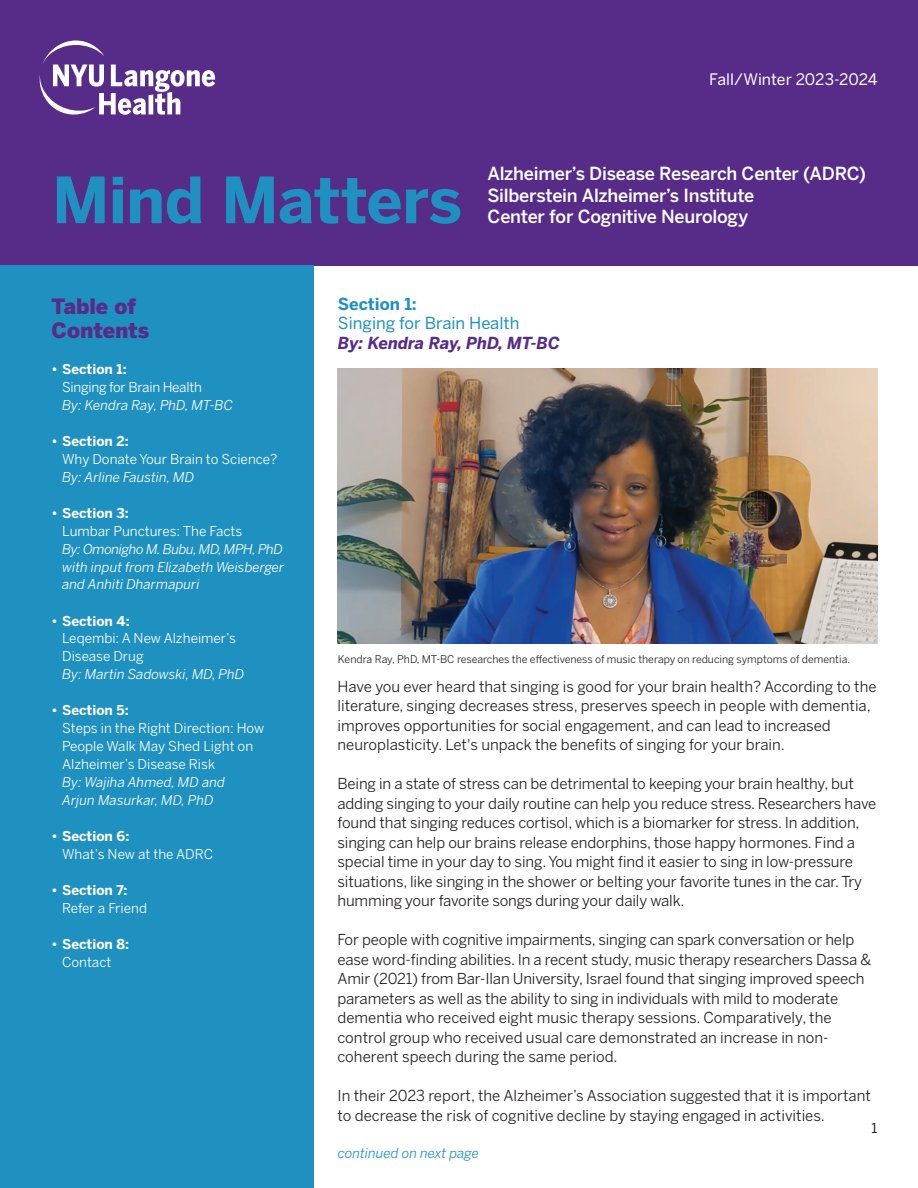
<style>
.page{position:relative;width:918px;height:1188px;background:#fff}
.page>*{position:absolute;margin:0;border:0;box-sizing:border-box;transform-origin:0 0}
.t1{font:700 63.15px "Benton Sans";letter-spacing:-.01em;color:#1f91c1}
.t2{font:900 21px/24px "Benton Sans";letter-spacing:-.005em;color:#572b88}
.t3{font:500 18px/21.6px "Benton Sans";letter-spacing:-.015em;color:#fff}
.t4{font:italic 700 16.5px "Benton Sans";color:#572b88}
.t5{font:16.5px "Benton Sans";color:#1f91c1}
.t6{font:700 16.5px "Benton Sans";color:#1f91c1}
.t7{font:15.75px "Benton Sans";color:#fff}
.t8{font:15px/19.5px "Benton Sans";letter-spacing:-.01em;color:#231f20}
.t9{font:13.5px/18px "Benton Sans";color:#fff}
.t10{font:italic 13.5px/18px "Benton Sans";color:#fff;text-align:justify}
.t11{font:700 13.5px "Benton Sans";color:#fff}
.t12{font:13.5px "Benton Sans";letter-spacing:-.02em;color:#fff}
.t13{font:italic 13.5px "Benton Sans";color:#1f91c1}
.t14{font:13.5px "Benton Sans";color:#231f20}
.t15{font:10.5px "Benton Sans";color:#231f20}
</style>
<div class="page">
<div style="left:0;top:0;width:918px;height:266px;background:#572b88"></div>
<div style="left:0;top:266px;width:313px;height:922px;background:#1f91c1"></div>
<svg style="left:39px;top:40px;width:176px;height:75px"></svg>
<img style="left:338px;top:369px;width:540px;height:275px">
<p class="t7" style="left:709px;top:69px;width:170px">Fall/Winter 2023-2024</p>
<h1 class="t1" style="left:52px;top:163px;width:411px">Mind Matters</h1>
<p class="t3" style="left:488px;top:162px;width:380px">Alzheimer’s Disease Research Center (ADRC)<br>Silberstein Alzheimer’s Institute<br>Center for Cognitive Neurology</p>
<h2 class="t2" style="left:52px;top:294px;width:99px">Table of<br>Contents</h2>
<p class="t11" style="left:52px;top:361px;width:77px">• Section 1:</p>
<p class="t12" style="left:62px;top:379px;width:141px">Singing for Brain Health</p>
<p class="t10" style="left:62px;top:396px;width:172px">By: Kendra Ray, PhD, MT-BC</p>
<p class="t11" style="left:52px;top:433px;width:79px">• Section 2:</p>
<p class="t9" style="left:62px;top:449px;width:217px">Why Donate Your Brain to Science?</p>
<p class="t10" style="left:62px;top:468px;width:134px">By: Arline Faustin, MD</p>
<p class="t11" style="left:52px;top:505px;width:79px">• Section 3:</p>
<p class="t9" style="left:62px;top:521px;width:182px">Lumbar Punctures: The Facts</p>
<p class="t10" style="left:62px;top:540px;width:224px">By: Omonigho M. Bubu, MD, MPH, PhD with input from Elizabeth Weisberger and Anhiti Dharmapuri</p>
<p class="t11" style="left:52px;top:613px;width:80px">• Section 4:</p>
<p class="t9" style="left:62px;top:629px;width:175px">Leqembi: A New Alzheimer’s<br>Disease Drug</p>
<p class="t10" style="left:62px;top:666px;width:184px">By: Martin Sadowski, MD, PhD</p>
<p class="t11" style="left:52px;top:703px;width:79px">• Section 5:</p>
<p class="t9" style="left:62px;top:719px;width:204px">Steps in the Right Direction: How<br>People Walk May Shed Light on<br>Alzheimer’s Disease Risk</p>
<p class="t10" style="left:62px;top:774px;width:164px">By: Wajiha Ahmed, MD and<br>Arjun Masurkar, MD, PhD</p>
<p class="t11" style="left:52px;top:829px;width:79px">• Section 6:</p>
<p class="t9" style="left:62px;top:845px;width:153px">What’s New at the ADRC</p>
<p class="t11" style="left:52px;top:883px;width:77px">• Section 7:</p>
<p class="t9" style="left:62px;top:899px;width:86px">Refer a Friend</p>
<p class="t11" style="left:52px;top:937px;width:79px">• Section 8:</p>
<p class="t9" style="left:62px;top:953px;width:51px">Contact</p>
<p class="t6" style="left:338px;top:294px;width:80px">Section 1:</p>
<p class="t5" style="left:338px;top:314px;width:183px">Singing for Brain Health</p>
<p class="t4" style="left:338px;top:333px;width:224px">By: Kendra Ray, PhD, MT-BC</p>
<p class="t15" style="left:338px;top:653px;width:514px">Kendra Ray, PhD, MT-BC researches the effectiveness of music therapy on reducing symptoms of dementia.</p>
<p class="t8" style="left:338px;top:676px;width:541px">Have you ever heard that singing is good for your brain health? According to the literature, singing decreases stress, preserves speech in people with dementia, improves opportunities for social engagement, and can lead to increased neuroplasticity. Let's unpack the benefits of singing for your brain.</p>
<p class="t8" style="left:338px;top:774px;width:540px">Being in a state of stress can be detrimental to keeping your brain healthy, but adding singing to your daily routine can help you reduce stress. Researchers have found that singing reduces cortisol, which is a biomarker for stress. In addition, singing can help our brains release endorphins, those happy hormones. Find a special time in your day to sing. You might find it easier to sing in low-pressure situations, like singing in the shower or belting your favorite tunes in the car. Try humming your favorite songs during your daily walk.</p>
<p class="t8" style="left:338px;top:930px;width:535px">For people with cognitive impairments, singing can spark conversation or help ease word-finding abilities. In a recent study, music therapy researchers Dassa &amp; Amir (2021) from Bar-Ilan University, Israel found that singing improved speech parameters as well as the ability to sing in individuals with mild to moderate dementia who received eight music therapy sessions. Comparatively, the control group who received usual care demonstrated an increase in non&shy;coherent speech during the same period.</p>
<p class="t8" style="left:338px;top:1086px;width:535px">In their 2023 report, the Alzheimer’s Association suggested that it is important to decrease the risk of cognitive decline by staying engaged in activities.</p>
<p class="t14" style="left:872px;top:1119px;width:7px">1</p>
<p class="t13" style="left:338px;top:1145px;width:143px">continued on next page</p>
</div>
